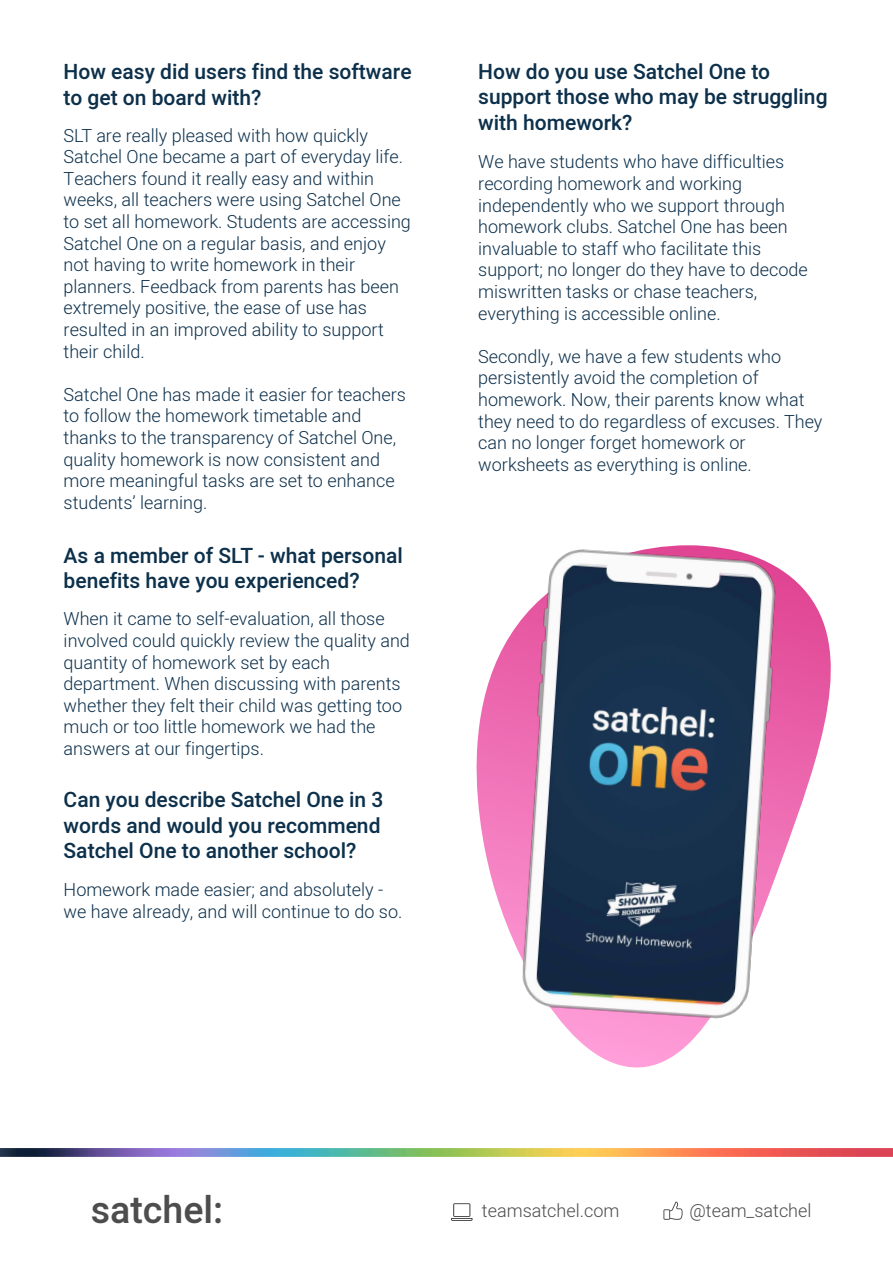
<style>
.page{position:relative;width:893px;height:1263px;background:#fff}
.page>*{position:absolute;margin:0;border:0;box-sizing:border-box;transform-origin:0 0}
.t1{font:500 37.5px "Heebo";color:#4d4d4d}
.t2{font:500 21px/25.2px "Heebo";color:#0d304b}
.t3{font:300 18px/21.6px "Heebo";color:#0d304b}
.t4{font:300 18px "Heebo";color:#4d4d4d}
</style>
<div class="page">
<svg style="left:451px;top:1203px;width:22px;height:18px"></svg>
<svg style="left:663px;top:1201px;width:20px;height:19px"></svg>
<img style="left:0;top:1149px;width:893px;height:7px">
<svg style="left:476px;top:598px;width:355px;height:470px"></svg>
<img style="left:486px;top:545px;width:325px;height:484px">
<p class="t2" style="left:64px;top:60px;width:349px">How easy did users find the software to get on board with?</p>
<p class="t3" style="left:64px;top:124px;width:349px">SLT are really pleased with how quickly Satchel One became a part of everyday life.<br>Teachers found it really easy and within weeks, all teachers were using Satchel One to set all homework. Students are accessing Satchel One on a regular basis, and enjoy not having to write homework in their planners. Feedback from parents has been extremely positive, the ease of use has resulted in an improved ability to support their child.</p>
<p class="t3" style="left:64px;top:383px;width:344px">Satchel One has made it easier for teachers to follow the homework timetable and thanks to the transparency of Satchel One, quality homework is now consistent and more meaningful tasks are set to enhance students’ learning.</p>
<p class="t2" style="left:64px;top:543px;width:341px">As a member of SLT - what personal benefits have you experienced?</p>
<p class="t3" style="left:64px;top:608px;width:348px">When it came to self-evaluation, all those involved could quickly review the quality and quantity of homework set by each department. When discussing with parents whether they felt their child was getting too much or too little homework we had the answers at our fingertips.</p>
<p class="t2" style="left:64px;top:787px;width:321px">Can you describe Satchel One in 3 words and would you recommend<br>Satchel One to another school?</p>
<p class="t3" style="left:64px;top:879px;width:340px">Homework made easier; and absolutely - we have already, and will continue to do so.</p>
<p class="t2" style="left:478px;top:59px;width:351px">How do you use Satchel One to support those who may be struggling with homework?</p>
<p class="t3" style="left:478px;top:151px;width:331px">We have students who have difficulties recording homework and working independently who we support through homework clubs. Satchel One has been invaluable to staff who facilitate this support; no longer do they have to decode miswritten tasks or chase teachers, everything is accessible online.</p>
<p class="t3" style="left:478px;top:345px;width:346px">Secondly, we have a few students who persistently avoid the completion of homework. Now, their parents know what they need to do regardless of excuses. They can no longer forget homework or worksheets as everything is online.</p>
<h1 class="t1" style="left:91px;top:1183px;width:134px">satchel:</h1>
<p class="t4" style="left:482px;top:1198px;width:139px">teamsatchel.com</p>
<p class="t4" style="left:689px;top:1198px;width:124px">@team_satchel</p>
</div>
